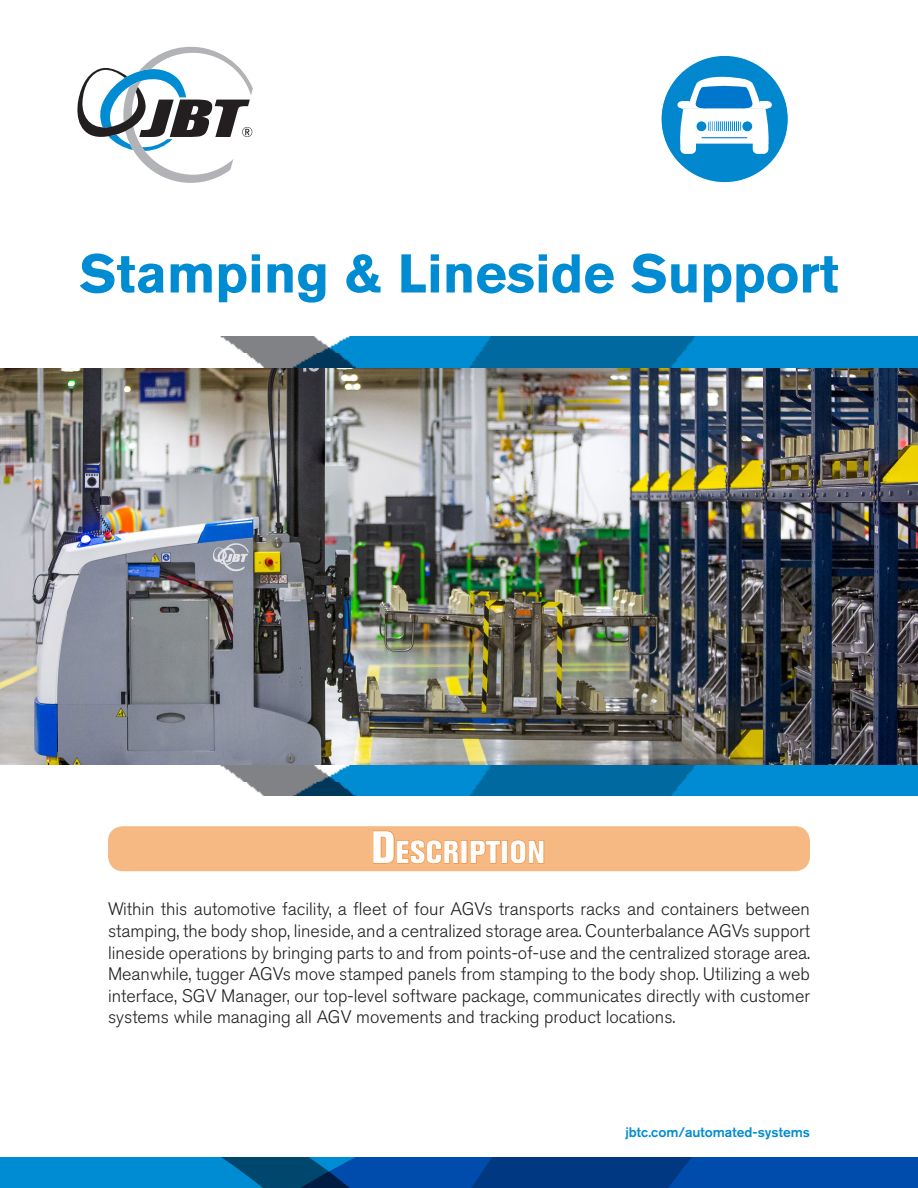
<style>
.page{position:relative;width:918px;height:1188px;background:#fff}
.page>*{position:absolute;margin:0;border:0;box-sizing:border-box;transform-origin:0 0}
.t1{font:700 54px "Akzidenz Grotesk Pro";color:#008cd2}
.t2{font:800 condensed 31.5px "Akzidenz Grotesk Pro";letter-spacing:.02em;color:#fff}
.t3{font:300 18px/21.6px "Akzidenz Grotesk Pro";color:#231f20;text-align:justify}
.t4{font:500 13.8px "Akzidenz Grotesk Pro";color:#008cd2}
.s1{font-size:45px}
</style>
<div class="page">
<svg style="left:0;top:1158px;width:918px;height:30px;background:#0058a6"></svg>
<div style="left:661px;top:55px;width:127px;height:128px;background:#0087cd;border-radius:50%"></div>
<div style="left:680px;top:139px;width:16px;height:15px;background:#fff;border-radius:5px"></div>
<div style="left:753px;top:139px;width:15px;height:15px;background:#fff;border-radius:5px"></div>
<svg style="left:676px;top:74px;width:97px;height:70px"></svg>
<hr style="left:701px;top:137px;width:46px;height:1px;background:#0076cc">
<img style="left:0;top:367px;width:918px;height:398px">
<img style="left:220px;top:337px;width:698px;height:30px">
<img style="left:220px;top:765px;width:698px;height:31px">
<svg style="left:77px;top:47px;width:176px;height:136px"></svg>
<div style="left:108px;top:826px;width:702px;height:45px;background:#f7b983;border-radius:15px"></div>
<svg style="left:373px;top:830px;width:87px;height:34px"></svg>
<div style="left:461px;top:840px;width:6px;height:23px;border:1px solid #ee7f1f"></div>
<svg style="left:470px;top:840px;width:31px;height:24px"></svg>
<div style="left:502px;top:840px;width:6px;height:23px;border:1px solid #ee7f1f"></div>
<svg style="left:510px;top:840px;width:34px;height:24px"></svg>
<p class="t1" style="left:79px;top:239px;width:761px">Stamping &amp; Lineside Support</p>
<p class="t2" style="left:371px;top:832px;width:176px"><span class="s1">D</span>ESCRIPTION</p>
<p class="t3" style="left:108px;top:898px;width:704px">Within this automotive facility, a fleet of four AGVs transports racks and containers between stamping, the body shop, lineside, and a centralized storage area. Counterbalance AGVs support lineside operations by bringing parts to and from points-of-use and the centralized storage area.<br>Meanwhile, tugger AGVs move stamped panels from stamping to the body shop. Utilizing a web interface, SGV Manager, our top-level software package, communicates directly with customer systems while managing all AGV movements and tracking product locations.</p>
<p class="t4" style="left:625px;top:1123px;width:186px">jbtc.com/automated-systems</p>
</div>
